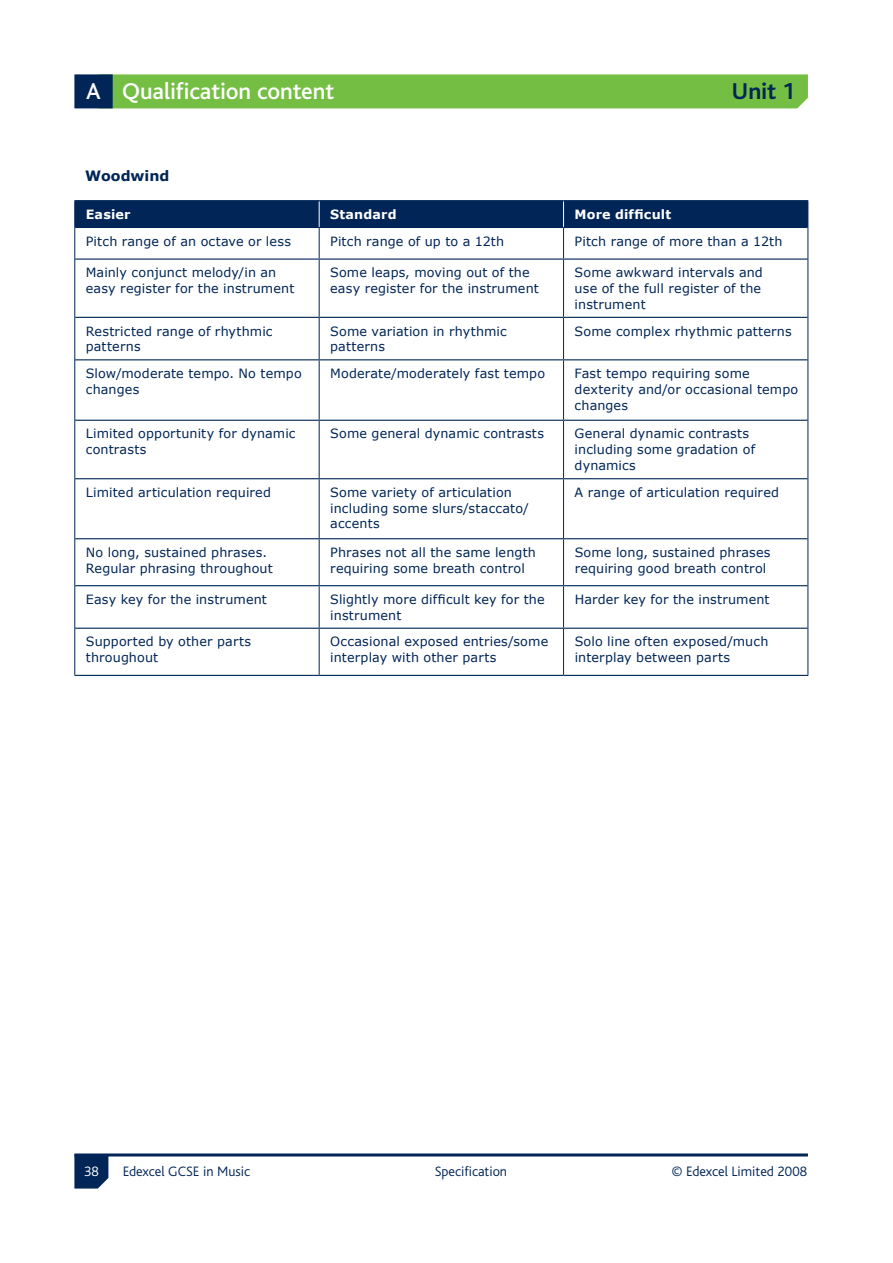
<style>
.page{position:relative;width:893px;height:1263px;background:#fff}
.page>*{position:absolute;margin:0;border:0;box-sizing:border-box;transform-origin:0 0}
.t1{font:500 24px "Bliss";letter-spacing:-.005em;color:#fff}
.t2{font:700 24px "Bliss";color:#002556}
.t3{font:300 14.25px "Bliss";color:#002556}
.t4{font:700 14.25px "Verdana";color:#002556}
.t5{font:300 14.25px "Bliss";color:#fff}
.t6{font:12.75px/15.8px "Verdana";letter-spacing:.01em;color:#002556}
.t7{font:700 12.75px "Verdana";letter-spacing:.015em;color:#fff}
</style>
<div class="page">
<div style="left:113px;top:74px;width:695px;height:34px;background:#74bf43"></div>
<svg style="left:74px;top:1156px;width:34px;height:32px"></svg>
<div style="left:74px;top:74px;width:39px;height:34px;background:#002556"></div>
<hr style="left:74px;top:1153px;width:734px;height:3px;background:#002556">
<svg style="left:75px;top:228px;width:732px;height:447px"></svg>
<hr style="left:75px;top:227px;width:244px;height:1px;background:#002556">
<hr style="left:319px;top:227px;width:245px;height:1px;background:#002556">
<hr style="left:564px;top:227px;width:243px;height:1px;background:#002556">
<div style="left:74px;top:201px;width:734px;height:26px;background:#002556"></div>
<hr style="left:74px;top:200px;width:245px;height:1px;background:#002556">
<hr style="left:319px;top:200px;width:245px;height:1px;background:#002556">
<hr style="left:564px;top:200px;width:244px;height:1px;background:#002556">
<hr style="left:319px;top:228px;width:1px;height:30px;background:#002556">
<hr style="left:563px;top:228px;width:1px;height:30px;background:#002556">
<hr style="left:74px;top:227px;width:1px;height:32px;background:#002556">
<hr style="left:807px;top:227px;width:1px;height:32px;background:#002556">
<hr style="left:319px;top:260px;width:1px;height:57px;background:#002556">
<hr style="left:563px;top:260px;width:1px;height:57px;background:#002556">
<hr style="left:74px;top:259px;width:1px;height:58px;background:#002556">
<hr style="left:807px;top:259px;width:1px;height:58px;background:#002556">
<hr style="left:75px;top:258px;width:244px;height:2px;background:#002556">
<hr style="left:319px;top:258px;width:245px;height:2px;background:#002556">
<hr style="left:564px;top:258px;width:243px;height:2px;background:#002556">
<hr style="left:319px;top:318px;width:1px;height:41px;background:#002556">
<hr style="left:563px;top:318px;width:1px;height:41px;background:#002556">
<hr style="left:74px;top:317px;width:1px;height:43px;background:#002556">
<hr style="left:807px;top:317px;width:1px;height:43px;background:#002556">
<hr style="left:75px;top:317px;width:244px;height:1px;background:#002556">
<hr style="left:319px;top:317px;width:245px;height:1px;background:#002556">
<hr style="left:564px;top:317px;width:243px;height:1px;background:#002556">
<hr style="left:319px;top:360px;width:1px;height:60px;background:#002556">
<hr style="left:563px;top:360px;width:1px;height:60px;background:#002556">
<hr style="left:74px;top:360px;width:1px;height:60px;background:#002556">
<hr style="left:807px;top:360px;width:1px;height:60px;background:#002556">
<hr style="left:75px;top:359px;width:244px;height:1px;background:#002556">
<hr style="left:319px;top:359px;width:245px;height:1px;background:#002556">
<hr style="left:564px;top:359px;width:243px;height:1px;background:#002556">
<hr style="left:319px;top:421px;width:1px;height:57px;background:#002556">
<hr style="left:563px;top:421px;width:1px;height:57px;background:#002556">
<hr style="left:74px;top:420px;width:1px;height:59px;background:#002556">
<hr style="left:807px;top:420px;width:1px;height:59px;background:#002556">
<hr style="left:75px;top:420px;width:244px;height:1px;background:#002556">
<hr style="left:319px;top:420px;width:245px;height:1px;background:#002556">
<hr style="left:564px;top:420px;width:243px;height:1px;background:#002556">
<hr style="left:319px;top:479px;width:1px;height:59px;background:#002556">
<hr style="left:563px;top:479px;width:1px;height:59px;background:#002556">
<hr style="left:74px;top:479px;width:1px;height:60px;background:#002556">
<hr style="left:807px;top:479px;width:1px;height:60px;background:#002556">
<hr style="left:75px;top:478px;width:244px;height:1px;background:#002556">
<hr style="left:319px;top:478px;width:245px;height:1px;background:#002556">
<hr style="left:564px;top:478px;width:243px;height:1px;background:#002556">
<hr style="left:319px;top:539px;width:1px;height:46px;background:#002556">
<hr style="left:563px;top:539px;width:1px;height:46px;background:#002556">
<hr style="left:74px;top:539px;width:1px;height:47px;background:#002556">
<hr style="left:807px;top:539px;width:1px;height:47px;background:#002556">
<hr style="left:75px;top:538px;width:244px;height:1px;background:#002556">
<hr style="left:319px;top:538px;width:245px;height:1px;background:#002556">
<hr style="left:564px;top:538px;width:243px;height:1px;background:#002556">
<hr style="left:319px;top:586px;width:1px;height:42px;background:#002556">
<hr style="left:563px;top:586px;width:1px;height:42px;background:#002556">
<hr style="left:74px;top:586px;width:1px;height:42px;background:#002556">
<hr style="left:807px;top:586px;width:1px;height:42px;background:#002556">
<hr style="left:75px;top:585px;width:244px;height:1px;background:#002556">
<hr style="left:319px;top:585px;width:245px;height:1px;background:#002556">
<hr style="left:564px;top:585px;width:243px;height:1px;background:#002556">
<hr style="left:74px;top:675px;width:245px;height:1px;background:#002556">
<hr style="left:319px;top:675px;width:245px;height:1px;background:#002556">
<hr style="left:564px;top:675px;width:244px;height:1px;background:#002556">
<hr style="left:319px;top:629px;width:1px;height:46px;background:#002556">
<hr style="left:563px;top:629px;width:1px;height:46px;background:#002556">
<hr style="left:74px;top:628px;width:1px;height:47px;background:#002556">
<hr style="left:807px;top:628px;width:1px;height:47px;background:#002556">
<hr style="left:75px;top:628px;width:244px;height:1px;background:#002556">
<hr style="left:319px;top:628px;width:245px;height:1px;background:#002556">
<hr style="left:564px;top:628px;width:243px;height:1px;background:#002556">
<h1 class="t1" style="left:86px;top:79px;width:249px">A Qualification content</h1>
<h1 class="t2" style="left:732px;top:79px;width:65px">Unit 1</h1>
<p class="t4" style="left:85px;top:167px;width:86px">Woodwind</p>
<p class="t7" style="left:86px;top:206px;width:46px">Easier</p>
<p class="t7" style="left:330px;top:206px;width:68px">Standard</p>
<p class="t7" style="left:575px;top:206px;width:98px">More difficult</p>
<p class="t6" style="left:86px;top:233px;width:207px">Pitch range of an octave or less</p>
<p class="t6" style="left:330px;top:233px;width:175px">Pitch range of up to a 12th</p>
<p class="t6" style="left:575px;top:233px;width:209px">Pitch range of more than a 12th</p>
<p class="t6" style="left:86px;top:264px;width:210px">Mainly conjunct melody/in an easy register for the instrument</p>
<p class="t6" style="left:330px;top:264px;width:210px">Some leaps, moving out of the easy register for the instrument</p>
<p class="t6" style="left:575px;top:264px;width:190px">Some awkward intervals and use of the full register of the instrument</p>
<p class="t6" style="left:86px;top:323px;width:188px">Restricted range of rhythmic patterns</p>
<p class="t6" style="left:330px;top:323px;width:178px">Some variation in rhythmic patterns</p>
<p class="t6" style="left:575px;top:323px;width:219px">Some complex rhythmic patterns</p>
<p class="t6" style="left:86px;top:365px;width:217px">Slow/moderate tempo. No tempo changes</p>
<p class="t6" style="left:330px;top:365px;width:216px">Moderate/moderately fast tempo</p>
<p class="t6" style="left:575px;top:365px;width:225px">Fast tempo requiring some dexterity and/or occasional tempo changes</p>
<p class="t6" style="left:86px;top:425px;width:211px">Limited opportunity for dynamic contrasts</p>
<p class="t6" style="left:330px;top:425px;width:215px">Some general dynamic contrasts</p>
<p class="t6" style="left:575px;top:425px;width:182px">General dynamic contrasts including some gradation of dynamics</p>
<p class="t6" style="left:86px;top:484px;width:187px">Limited articulation required</p>
<p class="t6" style="left:330px;top:484px;width:200px">Some variety of articulation including some slurs/staccato/ accents</p>
<p class="t6" style="left:575px;top:484px;width:206px">A range of articulation required</p>
<p class="t6" style="left:86px;top:544px;width:188px">No long, sustained phrases.<br>Regular phrasing throughout</p>
<p class="t6" style="left:330px;top:544px;width:207px">Phrases not all the same length requiring some breath control</p>
<p class="t6" style="left:575px;top:544px;width:197px">Some long, sustained phrases requiring good breath control</p>
<p class="t6" style="left:86px;top:591px;width:183px">Easy key for the instrument</p>
<p class="t6" style="left:330px;top:591px;width:216px">Slightly more difficult key for the instrument</p>
<p class="t6" style="left:575px;top:591px;width:196px">Harder key for the instrument</p>
<p class="t6" style="left:86px;top:633px;width:167px">Supported by other parts throughout</p>
<p class="t6" style="left:330px;top:633px;width:219px">Occasional exposed entries/some interplay with other parts</p>
<p class="t6" style="left:575px;top:633px;width:195px">Solo line often exposed/much interplay between parts</p>
<p class="t5" style="left:84px;top:1164px;width:16px">38</p>
<p class="t3" style="left:123px;top:1164px;width:129px">Edexcel GCSE in Music</p>
<p class="t3" style="left:435px;top:1164px;width:74px">Specification</p>
<p class="t3" style="left:671px;top:1164px;width:137px">© Edexcel Limited 2008</p>
</div>
